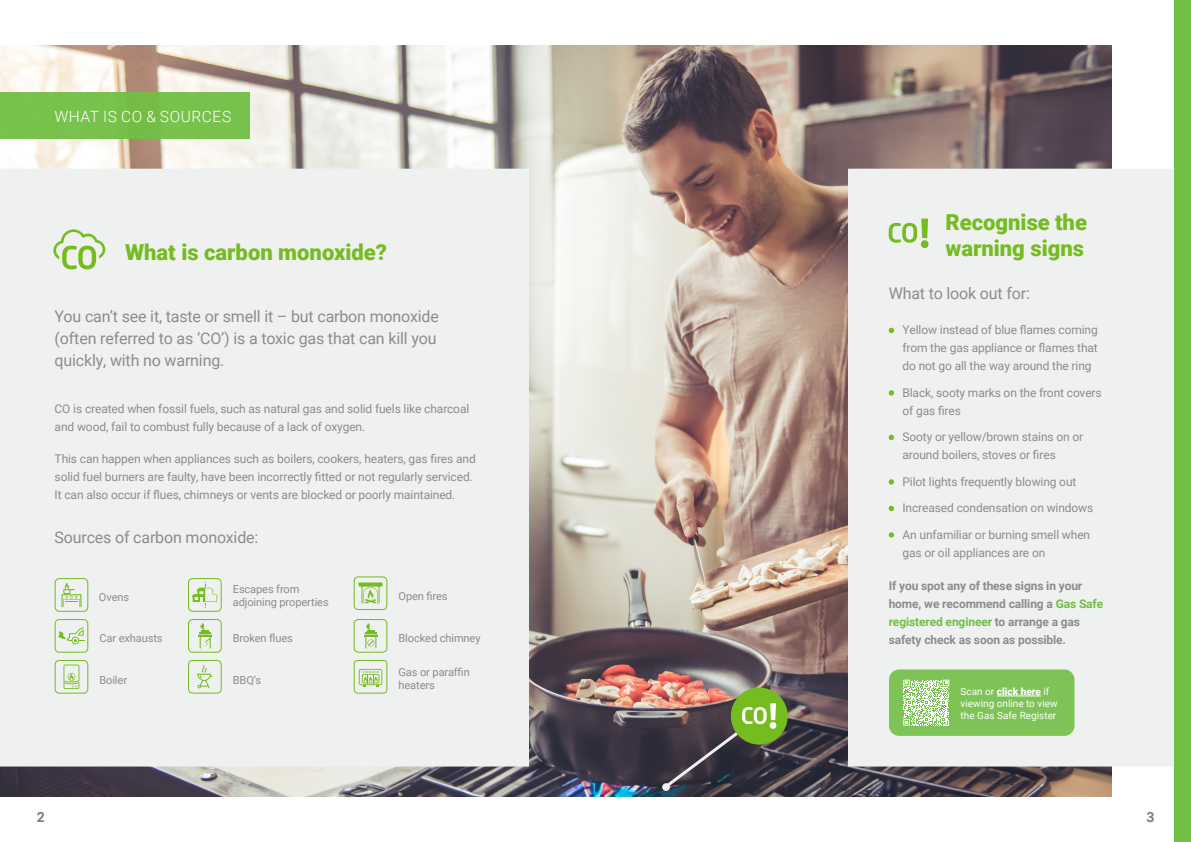
<style>
.page{position:relative;width:1191px;height:842px;background:#fff}
.page>*{position:absolute;margin:0;border:0;box-sizing:border-box;transform-origin:0 0}
.t1{font:900 22px/26px "Roboto";color:#74bc1f}
.t2{font:16px/22px "Roboto";letter-spacing:-.01em;color:#8a8c8f}
.t3{font:300 15.5px "Roboto";letter-spacing:.035em;color:#fff}
.t4{font:700 14px "Roboto";color:#738083}
.t5{font:12px/18px "Roboto";letter-spacing:-.01em;color:#8a8c8f}
.t6{font:700 12px/18px "Roboto";letter-spacing:-.01em;color:#8a8c8f}
.t7{font:11.1px/12.9px "Roboto";letter-spacing:-.01em;color:#8a8c8f}
.t8{font:10px/12px "Roboto";color:#fff}
.s1{color:#71bf44}
.s2{font-weight:900}
</style>
<div class="page">
<img style="left:0;top:46px;width:1111px;height:750px">
<div style="left:848px;top:169px;width:326px;height:597px;background:#eff0f0"></div>
<div style="left:1174px;top:0;width:17px;height:842px;background:#71bf44"></div>
<div style="left:0;top:169px;width:529px;height:597px;background:#eff0f0"></div>
<svg style="left:888px;top:328px;width:6px;height:5px"></svg>
<svg style="left:888px;top:390px;width:6px;height:6px"></svg>
<svg style="left:888px;top:435px;width:6px;height:5px"></svg>
<svg style="left:888px;top:479px;width:6px;height:6px"></svg>
<svg style="left:888px;top:506px;width:6px;height:5px"></svg>
<svg style="left:888px;top:532px;width:6px;height:6px"></svg>
<div style="left:0;top:93px;width:249px;height:46px;background:#77c14c"></div>
<div style="left:731px;top:687px;width:56px;height:58px;background:#74bc1f;border-radius:50%"></div>
<svg style="left:53px;top:229px;width:52px;height:40px"></svg>
<svg style="left:354px;top:619px;width:33px;height:34px"></svg>
<svg style="left:354px;top:576px;width:33px;height:34px"></svg>
<svg style="left:188px;top:660px;width:34px;height:34px"></svg>
<svg style="left:188px;top:578px;width:34px;height:34px"></svg>
<svg style="left:188px;top:619px;width:34px;height:34px"></svg>
<svg style="left:55px;top:660px;width:33px;height:34px"></svg>
<svg style="left:55px;top:578px;width:33px;height:34px"></svg>
<svg style="left:55px;top:619px;width:33px;height:34px"></svg>
<svg style="left:354px;top:660px;width:33px;height:34px"></svg>
<svg style="left:888px;top:219px;width:40px;height:29px"></svg>
<svg style="left:663px;top:703px;width:113px;height:87px;background:#54574a"></svg>
<div style="left:889px;top:669px;width:185px;height:67px;background:#7dc355;border-radius:10px"></div>
<hr style="left:996px;top:696px;width:45px;height:1px;background:#fff">
<svg style="left:903px;top:680px;width:46px;height:46px"></svg>
<p class="t3" style="left:54px;top:106px;width:178px">WHAT IS CO &amp; SOURCES</p>
<p class="t1" style="left:125px;top:239px;width:263px">What is carbon monoxide?</p>
<p class="t2" style="left:55px;top:305px;width:386px">You can’t see it, taste or smell it – but carbon monoxide (often referred to as ‘CO’) is a toxic gas that can kill you quickly, with no warning.</p>
<p class="t5" style="left:55px;top:399px;width:416px">CO is created when fossil fuels, such as natural gas and solid fuels like charcoal and wood, fail to combust fully because of a lack of oxygen.</p>
<p class="t5" style="left:55px;top:449px;width:423px">This can happen when appliances such as boilers, cookers, heaters, gas fires and solid fuel burners are faulty, have been incorrectly fitted or not regularly serviced.<br>It can also occur if flues, chimneys or vents are blocked or poorly maintained.</p>
<p class="t2" style="left:55px;top:526px;width:205px">Sources of carbon monoxide:</p>
<p class="t7" style="left:99px;top:590px;width:32px">Ovens</p>
<p class="t7" style="left:233px;top:582px;width:97px">Escapes from adjoining properties</p>
<p class="t7" style="left:99px;top:631px;width:65px">Car exhausts</p>
<p class="t7" style="left:233px;top:631px;width:62px">Broken flues</p>
<p class="t7" style="left:398px;top:631px;width:84px">Blocked chimney</p>
<p class="t7" style="left:398px;top:589px;width:51px">Open fires</p>
<p class="t7" style="left:99px;top:673px;width:29px">Boiler</p>
<p class="t7" style="left:233px;top:673px;width:30px">BBQ’s</p>
<p class="t7" style="left:398px;top:665px;width:73px">Gas or paraffin heaters</p>
<p class="t4" style="left:37px;top:807px;width:10px">2</p>
<p class="t1" style="left:945px;top:208px;width:143px">Recognise the warning signs</p>
<p class="t2" style="left:888px;top:282px;width:143px">What to look out for:</p>
<p class="t5" style="left:902px;top:320px;width:197px;text-align:justify">Yellow instead of blue flames coming from the gas appliance or flames that do not go all the way around the ring</p>
<p class="t5" style="left:902px;top:383px;width:201px">Black, sooty marks on the front covers of gas fires</p>
<p class="t5" style="left:902px;top:427px;width:182px">Sooty or yellow/brown stains on or around boilers, stoves or fires</p>
<p class="t5" style="left:902px;top:472px;width:175px">Pilot lights frequently blowing out</p>
<p class="t5" style="left:902px;top:498px;width:192px">Increased condensation on windows</p>
<p class="t5" style="left:902px;top:525px;width:189px">An unfamiliar or burning smell when gas or oil appliances are on</p>
<p class="t6" style="left:888px;top:576px;width:216px">If you spot any of these signs in your home, we recommend calling a <span class="s1">Gas Safe registered engineer</span> to arrange a gas safety check as soon as possible.</p>
<p class="t8" style="left:960px;top:685px;width:98px">Scan or <span class="s2">click here</span> if viewing online to view the Gas Safe Register</p>
<p class="t4" style="left:1146px;top:807px;width:10px">3</p>
</div>
